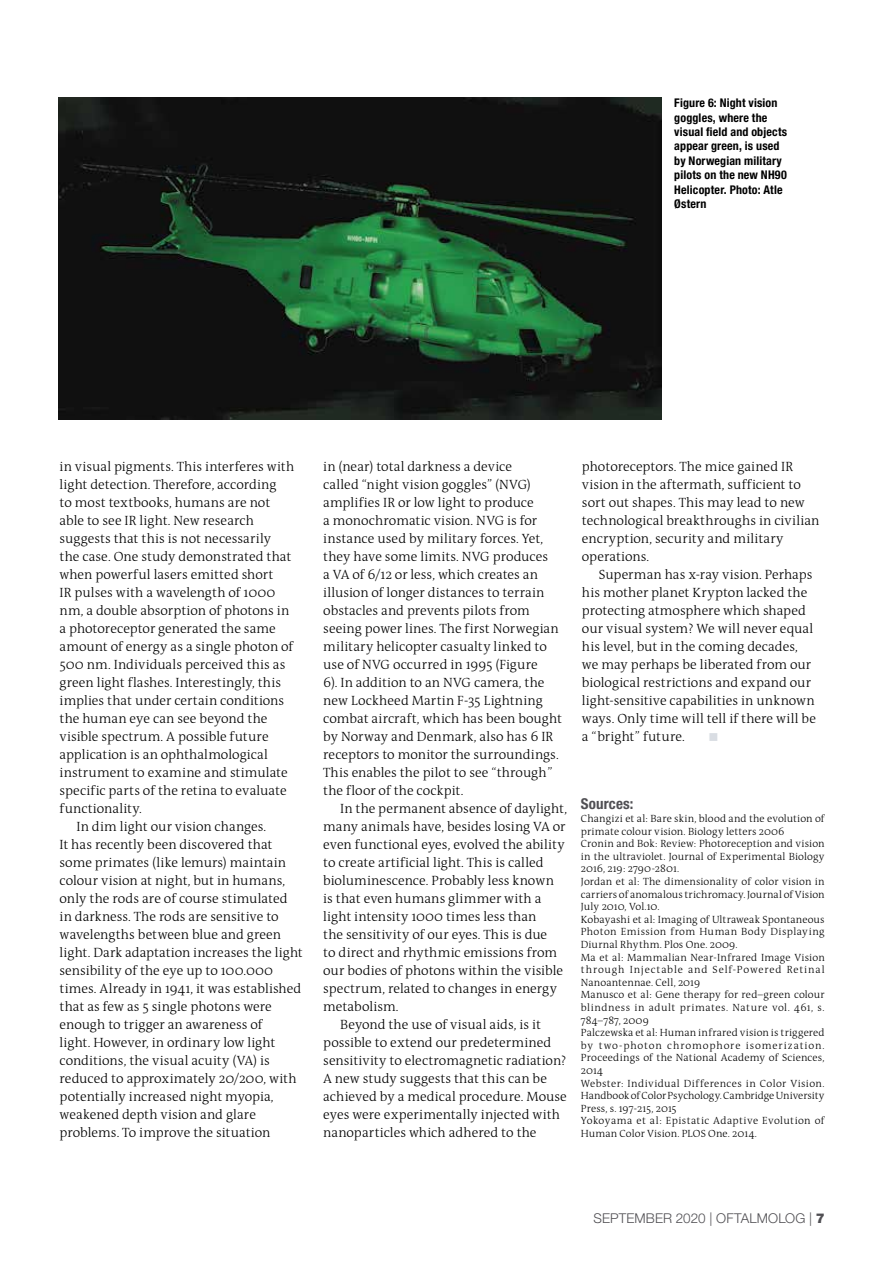
<style>
.page{position:relative;width:893px;height:1263px;background:#fff}
.page>*{position:absolute;margin:0;border:0;box-sizing:border-box;transform-origin:0 0}
.t1{font:700 condensed 15px "Helvetica Neue LT";letter-spacing:.01em;color:#504f53}
.t2{font:300 13.5px/18px "The Antiqua B3";color:#000}
.t3{font:300 13.5px "Helvetica Neue LT";letter-spacing:.01em;color:#504f53}
.t4{font:13.5px "Wingdings";color:#d9dde3}
.t5{font:700 condensed 12px/14.4px "Helvetica Neue LT";letter-spacing:.015em;color:#000}
.t6{font:300 10.5px/12.6px "The Antiqua B3";letter-spacing:.02em;color:#000}
.s1{font-weight:900}
</style>
<div class="page">
<img style="left:59px;top:98px;width:603px;height:322px">
<p class="t5" style="left:674px;top:95px;width:114px">Figure 6: Night vision goggles, where the visual field and objects appear green, is used by Norwegian military pilots on the new NH90<br>Helicopter. Photo: Atle<br>Østern</p>
<p class="t2" style="left:60px;top:458px;width:236px">in visual pigments. This interferes with</p>
<p class="t2" style="left:60px;top:476px;width:218px">light detection. Therefore, according</p>
<p class="t2" style="left:60px;top:494px;width:212px">to most textbooks, humans are not</p>
<p class="t2" style="left:60px;top:512px;width:196px">able to see IR light. New research</p>
<p class="t2" style="left:60px;top:530px;width:213px">suggests that this is not necessarily</p>
<p class="t2" style="left:60px;top:548px;width:233px">the case. One study demonstrated that</p>
<p class="t2" style="left:60px;top:566px;width:216px">when powerful lasers emitted short</p>
<p class="t2" style="left:60px;top:584px;width:217px">IR pulses with a wavelength of 1000</p>
<p class="t2" style="left:60px;top:602px;width:231px">nm, a double absorption of photons in</p>
<p class="t2" style="left:60px;top:620px;width:218px">a photoreceptor generated the same</p>
<p class="t2" style="left:60px;top:638px;width:235px">amount of energy as a single photon of</p>
<p class="t2" style="left:60px;top:656px;width:227px">500 nm. Individuals perceived this as</p>
<p class="t2" style="left:60px;top:674px;width:223px">green light flashes. Interestingly, this</p>
<p class="t2" style="left:60px;top:692px;width:226px">implies that under certain conditions</p>
<p class="t2" style="left:60px;top:710px;width:209px">the human eye can see beyond the</p>
<p class="t2" style="left:60px;top:728px;width:211px">visible spectrum. A possible future</p>
<p class="t2" style="left:60px;top:746px;width:210px">application is an ophthalmological</p>
<p class="t2" style="left:60px;top:764px;width:230px">instrument to examine and stimulate</p>
<p class="t2" style="left:60px;top:782px;width:229px">specific parts of the retina to evaluate</p>
<p class="t2" style="left:60px;top:800px;width:84px">functionality.</p>
<p class="t2" style="left:77px;top:818px;width:191px">In dim light our vision changes.</p>
<p class="t2" style="left:60px;top:836px;width:215px">It has recently been discovered that</p>
<p class="t2" style="left:60px;top:854px;width:228px">some primates (like lemurs) maintain</p>
<p class="t2" style="left:60px;top:872px;width:227px">colour vision at night, but in humans,</p>
<p class="t2" style="left:60px;top:890px;width:230px">only the rods are of course stimulated</p>
<p class="t2" style="left:60px;top:908px;width:221px">in darkness. The rods are sensitive to</p>
<p class="t2" style="left:60px;top:926px;width:223px">wavelengths between blue and green</p>
<p class="t2" style="left:60px;top:944px;width:245px">light. Dark adaptation increases the light</p>
<p class="t2" style="left:60px;top:962px;width:215px">sensibility of the eye up to 100.000</p>
<p class="t2" style="left:60px;top:980px;width:243px">times. Already in 1941, it was established</p>
<p class="t2" style="left:60px;top:998px;width:214px">that as few as 5 single photons were</p>
<p class="t2" style="left:60px;top:1016px;width:205px">enough to trigger an awareness of</p>
<p class="t2" style="left:60px;top:1034px;width:217px">light. However, in ordinary low light</p>
<p class="t2" style="left:60px;top:1052px;width:212px">conditions, the visual acuity (VA) is</p>
<p class="t2" style="left:60px;top:1070px;width:239px">reduced to approximately 20/200, with</p>
<p class="t2" style="left:60px;top:1088px;width:216px">potentially increased night myopia,</p>
<p class="t2" style="left:60px;top:1106px;width:198px">weakened depth vision and glare</p>
<p class="t2" style="left:60px;top:1124px;width:212px">problems. To improve the situation</p>
<p class="t2" style="left:323px;top:458px;width:240px">in (near) total darkness a device<br>called “night vision goggles” (NVG) amplifies IR or low light to produce<br>a monochromatic vision. NVG is for instance used by military forces. Yet, they have some limits. NVG produces<br>a VA of 6/12 or less, which creates an illusion of longer distances to terrain obstacles and prevents pilots from seeing power lines. The first Norwegian military helicopter casualty linked to use of NVG occurred in 1995 (Figure<br>6). In addition to an NVG camera, the new Lockheed Martin F-35 Lightning combat aircraft, which has been bought by Norway and Denmark, also has 6 IR receptors to monitor the surroundings.<br>This enables the pilot to see “through” the floor of the cockpit.</p>
<p class="t2" style="left:340px;top:800px;width:228px">In the permanent absence of daylight,</p>
<p class="t2" style="left:323px;top:818px;width:244px">many animals have, besides losing VA or</p>
<p class="t2" style="left:323px;top:836px;width:243px">even functional eyes, evolved the ability</p>
<p class="t2" style="left:323px;top:854px;width:222px">to create artificial light. This is called</p>
<p class="t2" style="left:323px;top:872px;width:232px">bioluminescence. Probably less known</p>
<p class="t2" style="left:323px;top:890px;width:220px">is that even humans glimmer with a</p>
<p class="t2" style="left:323px;top:908px;width:215px">light intensity 1000 times less than</p>
<p class="t2" style="left:323px;top:926px;width:225px">the sensitivity of our eyes. This is due</p>
<p class="t2" style="left:323px;top:944px;width:236px">to direct and rhythmic emissions from</p>
<p class="t2" style="left:323px;top:962px;width:241px">our bodies of photons within the visible</p>
<p class="t2" style="left:323px;top:980px;width:235px">spectrum, related to changes in energy</p>
<p class="t2" style="left:323px;top:998px;width:77px">metabolism.</p>
<p class="t2" style="left:340px;top:1016px;width:202px">Beyond the use of visual aids, is it</p>
<p class="t2" style="left:323px;top:1034px;width:230px">possible to extend our predetermined</p>
<p class="t2" style="left:323px;top:1052px;width:245px">sensitivity to electromagnetic radiation?</p>
<p class="t2" style="left:323px;top:1070px;width:225px">A new study suggests that this can be</p>
<p class="t2" style="left:323px;top:1088px;width:245px">achieved by a medical procedure. Mouse</p>
<p class="t2" style="left:323px;top:1106px;width:238px">eyes were experimentally injected with</p>
<p class="t2" style="left:323px;top:1124px;width:215px">nanoparticles which adhered to the</p>
<p class="t2" style="left:582px;top:458px;width:239px">photoreceptors. The mice gained IR vision in the aftermath, sufficient to sort out shapes. This may lead to new technological breakthroughs in civilian encryption, security and military operations.</p>
<p class="t2" style="left:582px;top:566px;width:236px;text-indent:17px">Superman has x-ray vision. Perhaps his mother planet Krypton lacked the protecting atmosphere which shaped our visual system? We will never equal his level, but in the coming decades, we may perhaps be liberated from our biological restrictions and expand our light-sensitive capabilities in unknown ways. Only time will tell if there will be a “bright” future.</p>
<p class="t4" style="left:708px;top:730px;width:12px">■</p>
<p class="t1" style="left:581px;top:795px;width:54px">Sources:</p>
<p class="t6" style="left:581px;top:813px;width:245px">Changizi et al: Bare skin, blood and the evolution of primate colour vision. Biology letters 2006<br>Cronin and Bok: Review: Photoreception and vision in the ultraviolet. Journal of Experimental Biology 2016, 219: 2790-2801.<br>Jordan et al: The dimensionality of color vision in carriers of anomalous trichromacy. Journal of Vision July 2010, Vol.10.<br>Kobayashi et al: Imaging of Ultraweak Spontaneous Photon Emission from Human Body Displaying Diurnal Rhythm. Plos One. 2009.<br>Ma et al: Mammalian Near-Infrared Image Vision through Injectable and Self-Powered Retinal Nanoantennae. Cell, 2019<br>Manusco et al: Gene therapy for red–green colour blindness in adult primates. Nature vol. 461, s.<br>784–787, 2009<br>Palczewska et al: Human infrared vision is triggered by two-photon chromophore isomerization.<br>Proceedings of the National Academy of Sciences, 2014<br>Webster: Individual Differences in Color Vision.<br>Handbook of Color Psychology. Cambridge University Press, s. 197-215, 2015<br>Yokoyama et al: Epistatic Adaptive Evolution of Human Color Vision. PLOS One. 2014.</p>
<p class="t3" style="left:594px;top:1209px;width:233px">SEPTEMBER 2020 | OFTALMOLOG | <span class="s1">7</span></p>
</div>
